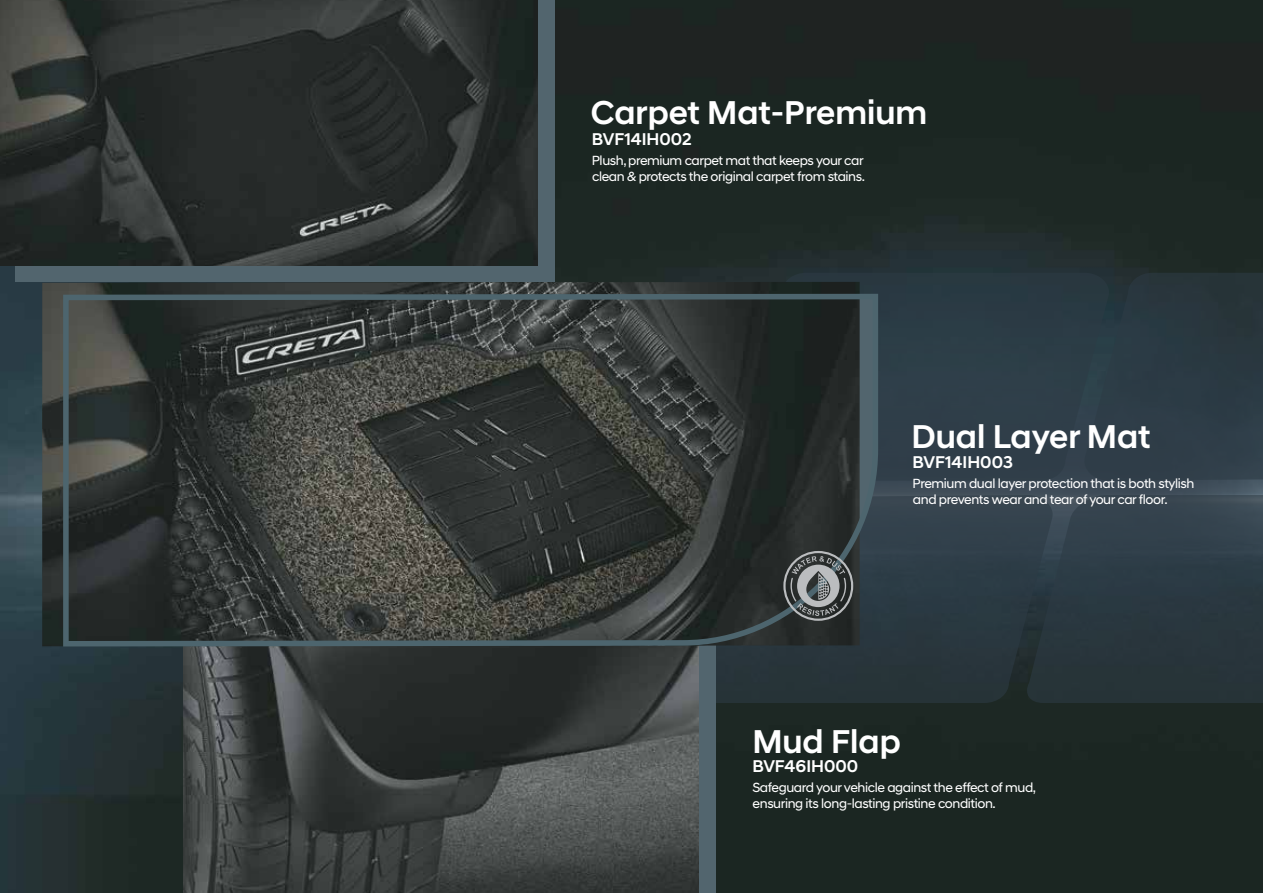
<style>
.page{position:relative;width:1263px;height:893px;background:#fff}
.page>*{position:absolute;margin:0;border:0;box-sizing:border-box;transform-origin:0 0}
.t1{font:500 33.6px "Hyundai Sans Head";color:#fff}
.t2{font:500 17.4px "Hyundai Sans Head";color:#fff}
.t3{font:13.5px/16.2px "Hyundai Sans Head";letter-spacing:-.03em;color:#fff}
</style>
<div class="page">
<img style="left:0;top:0;width:1263px;height:893px">
<svg style="left:1053px;top:495px;width:210px;height:208px;background:#2c3a43"></svg>
<svg style="left:716px;top:495px;width:337px;height:208px;background:#2b3940"></svg>
<svg style="left:1109px;top:273px;width:154px;height:208px;background:#2b3942"></svg>
<div style="left:726px;top:273px;width:383px;height:208px;background:#2e3d48"></div>
<div style="left:15px;top:0;width:540px;height:282px;background:#52656e"></div>
<div style="left:300px;top:625px;width:416px;height:268px;background:#52656e"></div>
<img style="left:0;top:0;width:538px;height:266px">
<img style="left:183px;top:649px;width:515px;height:244px">
<img style="left:42px;top:282px;width:818px;height:364px">
<svg style="left:60px;top:291px;width:821px;height:358px;background:#373c3a"></svg>
<svg style="left:783px;top:551px;width:70px;height:70px;background:#5f6465"></svg>
<h1 class="t1" style="left:591px;top:93px;width:338px">Carpet Mat-Premium</h1>
<p class="t2" style="left:592px;top:129px;width:101px">BVF14IH002</p>
<p class="t3" style="left:592px;top:152px;width:275px">Plush, premium carpet mat that keeps your car clean &amp; protects the original carpet from stains.</p>
<h1 class="t1" style="left:911px;top:416px;width:241px">Dual Layer Mat</h1>
<p class="t2" style="left:913px;top:452px;width:102px">BVF14IH003</p>
<p class="t3" style="left:913px;top:475px;width:283px">Premium dual layer protection that is both stylish and prevents wear and tear of your car floor.</p>
<h1 class="t1" style="left:752px;top:721px;width:150px">Mud Flap</h1>
<p class="t2" style="left:752px;top:756px;width:107px">BVF46IH000</p>
<p class="t3" style="left:752px;top:779px;width:285px">Safeguard your vehicle against the effect of mud, ensuring its long-lasting pristine condition.</p>
</div>
